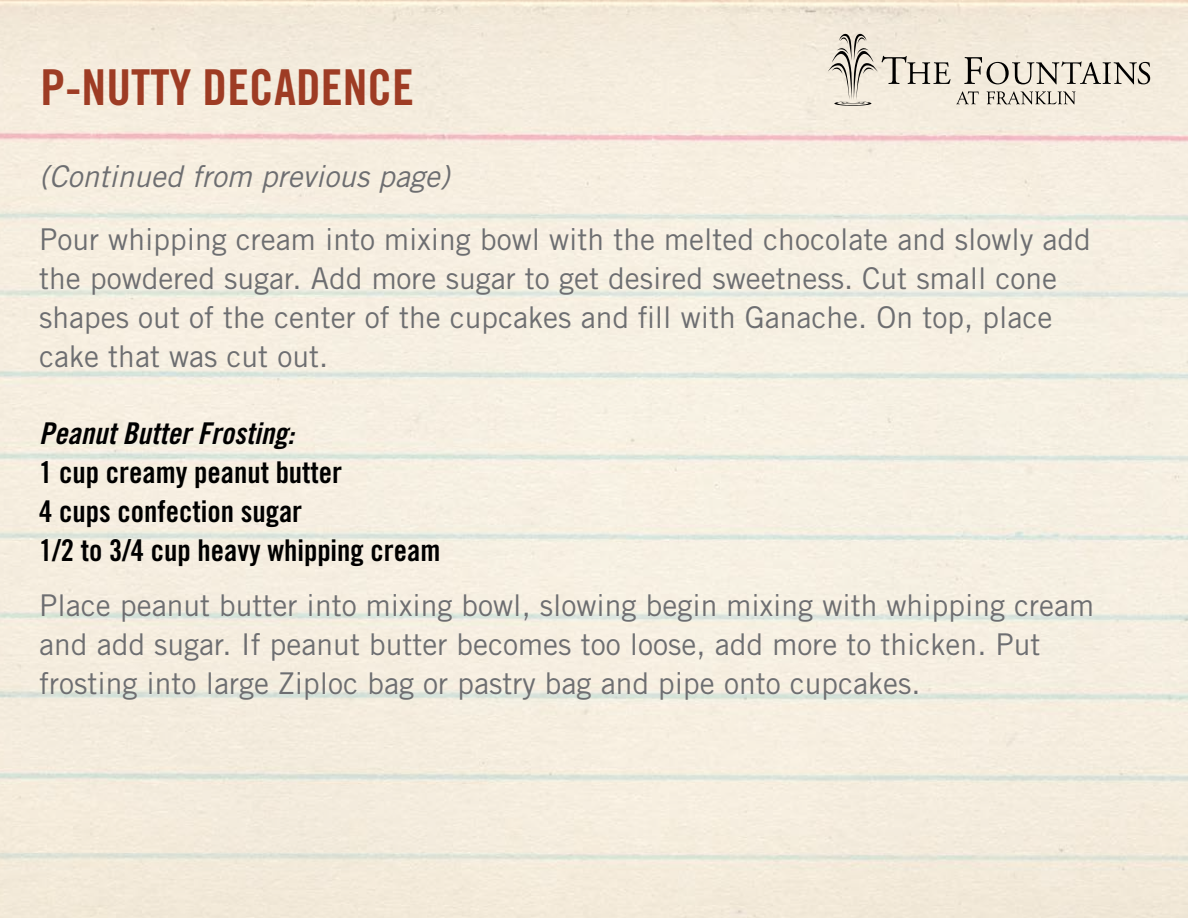
<style>
.page{position:relative;width:1188px;height:918px;background:#fff}
.page>*{position:absolute;margin:0;border:0;box-sizing:border-box;transform-origin:0 0}
.t1{font:49.5px "Trade Gothic Bold Cond Twenty";color:#9e3c24}
.t2{font:30px/39px "Trade Gothic";color:#6d6e71}
.t3{font:30px/39px "Trade Gothic Bold Cond Twenty";color:#000}
.t4{font:italic 30px "Trade Gothic";color:#6d6e71}
.t5{font:30px "Trade Gothic Bold Cond Twenty Obl";color:#000}
</style>
<div class="page">
<svg style="left:828px;top:34px;width:322px;height:72px;background:#dbd3c6"></svg>
<h1 class="t1" style="left:40px;top:58px;width:375px">P-NUTTY DECADENCE</h1>
<p class="t4" style="left:39px;top:158px;width:412px">(Continued from previous page)</p>
<p class="t2" style="left:39px;top:220px;width:1053px">Pour whipping cream into mixing bowl with the melted chocolate and slowly add the powdered sugar. Add more sugar to get desired sweetness. Cut small cone shapes out of the center of the cupcakes and fill with Ganache. On top, place cake that was cut out.</p>
<p class="t5" style="left:39px;top:415px;width:256px">Peanut Butter Frosting:</p>
<p class="t3" style="left:39px;top:452px;width:403px">1 cup creamy peanut butter<br>4 cups confection sugar<br>1/2 to 3/4 cup heavy whipping cream</p>
<p class="t2" style="left:39px;top:586px;width:1057px">Place peanut butter into mixing bowl, slowing begin mixing with whipping cream and add sugar. If peanut butter becomes too loose, add more to thicken. Put frosting into large Ziploc bag or pastry bag and pipe onto cupcakes.</p>
</div>
